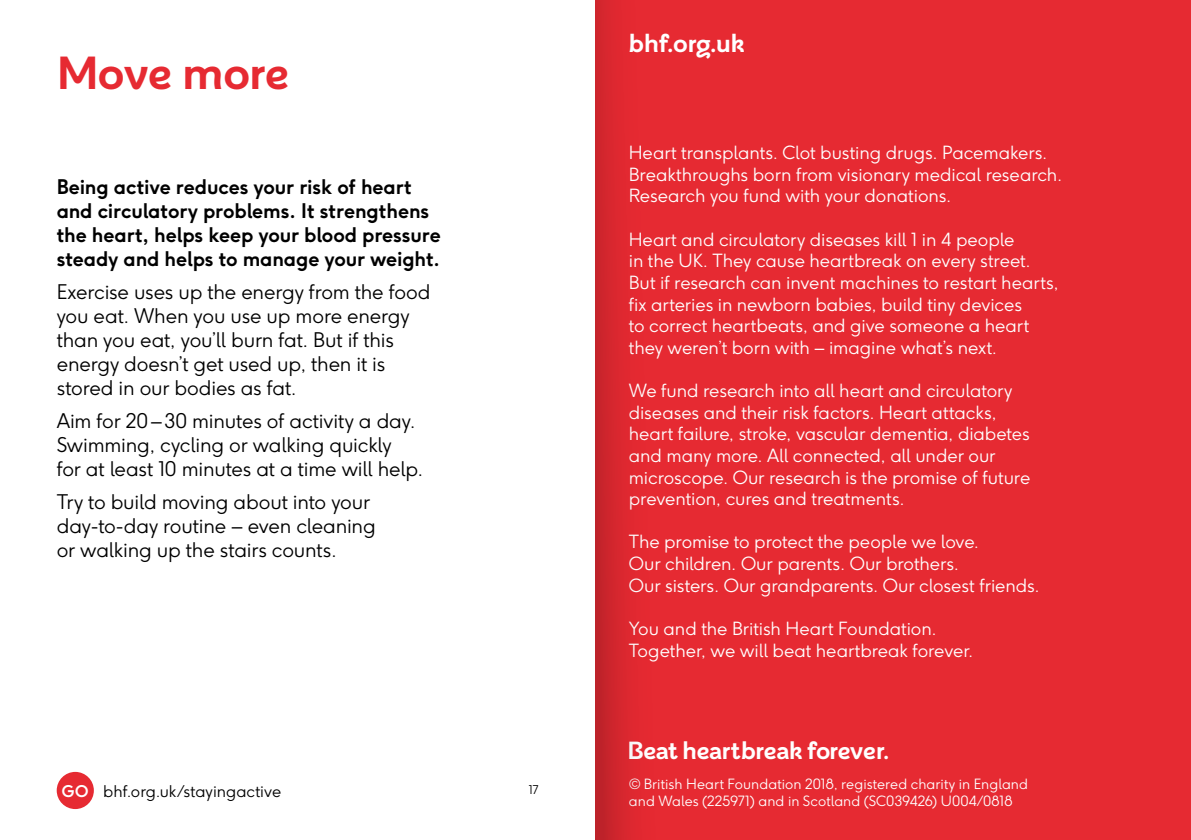
<style>
.page{position:relative;width:1191px;height:840px;background:#fff}
.page>*{position:absolute;margin:0;border:0;box-sizing:border-box;transform-origin:0 0}
.t1{font:700 46px "BHF";letter-spacing:-.01em;color:#e62a32}
.t2{font:700 25.4px "BHF";color:#fff}
.t3{font:700 24.6px "BHF";letter-spacing:-.01em;color:#fff}
.t4{font:300 20px/24px "F37 Ginger";letter-spacing:-.005em;color:#000}
.t5{font:700 20px/24px "F37 Ginger";letter-spacing:-.005em;color:#000}
.t6{font:300 18px/21.6px "F37 Ginger";color:#fff}
.t7{font:300 16px "F37 Ginger";color:#000}
.t8{font:300 14px/16.8px "F37 Ginger";letter-spacing:.005em;color:#fff}
.t9{font:300 12px "F37 Ginger";color:#000}
.s1{font-weight:700;color:#fff}
</style>
<div class="page">
<div style="left:57px;top:771px;width:37px;height:37px;background:#e62a32;border-radius:50%"></div>
<div style="left:595px;top:0;width:596px;height:839px;background:#e62a32"></div>
<div style="left:595px;top:0;width:74px;height:839px;background:linear-gradient(to right,#cc252c,#ed2b33)"></div>
<h1 class="t1" style="left:57px;top:46px;width:234px">Move more</h1>
<p class="t5" style="left:57px;top:174px;width:386px">Being active reduces your risk of heart and circulatory problems. It strengthens the heart, helps keep your blood pressure steady and helps to manage your weight.</p>
<p class="t4" style="left:57px;top:279px;width:375px">Exercise uses up the energy from the food you eat. When you use up more energy than you eat, you’ll burn fat. But if this energy doesn’t get used up, then it is stored in our bodies as fat.</p>
<p class="t4" style="left:57px;top:408px;width:368px">Aim for 20–30 minutes of activity a day.<br>Swimming, cycling or walking quickly<br>for at least 10 minutes at a time will help.</p>
<p class="t4" style="left:57px;top:489px;width:320px">Try to build moving about into your day-to-day routine – even cleaning or walking up the stairs counts.</p>
<p class="t7" style="left:62px;top:780px;width:221px"><span class="s1">GO</span> bhf.org.uk/stayingactive</p>
<p class="t9" style="left:529px;top:782px;width:12px">17</p>
<h2 class="t2" style="left:629px;top:28px;width:117px">bhf.org.uk</h2>
<p class="t6" style="left:629px;top:142px;width:435px">Heart transplants. Clot busting drugs. Pacemakers.<br>Breakthroughs born from visionary medical research.<br>Research you fund with your donations.</p>
<p class="t6" style="left:629px;top:228px;width:431px">Heart and circulatory diseases kill 1 in 4 people<br>in the UK. They cause heartbreak on every street.<br>But if research can invent machines to restart hearts, fix arteries in newborn babies, build tiny devices<br>to correct heartbeats, and give someone a heart they weren’t born with – imagine what’s next.</p>
<p class="t6" style="left:629px;top:379px;width:403px">We fund research into all heart and circulatory diseases and their risk factors. Heart attacks, heart failure, stroke, vascular dementia, diabetes and many more. All connected, all under our microscope. Our research is the promise of future prevention, cures and treatments.</p>
<p class="t6" style="left:629px;top:530px;width:412px">The promise to protect the people we love.<br>Our children. Our parents. Our brothers.<br>Our sisters. Our grandparents. Our closest friends.</p>
<p class="t6" style="left:629px;top:617px;width:346px">You and the British Heart Foundation.<br>Together, we will beat heartbreak forever.</p>
<h3 class="t3" style="left:627px;top:735px;width:263px">Beat heartbreak forever.</h3>
<p class="t8" style="left:629px;top:775px;width:401px">© British Heart Foundation 2018, registered charity in England and Wales (225971) and in Scotland (SC039426) U004/0818</p>
</div>
